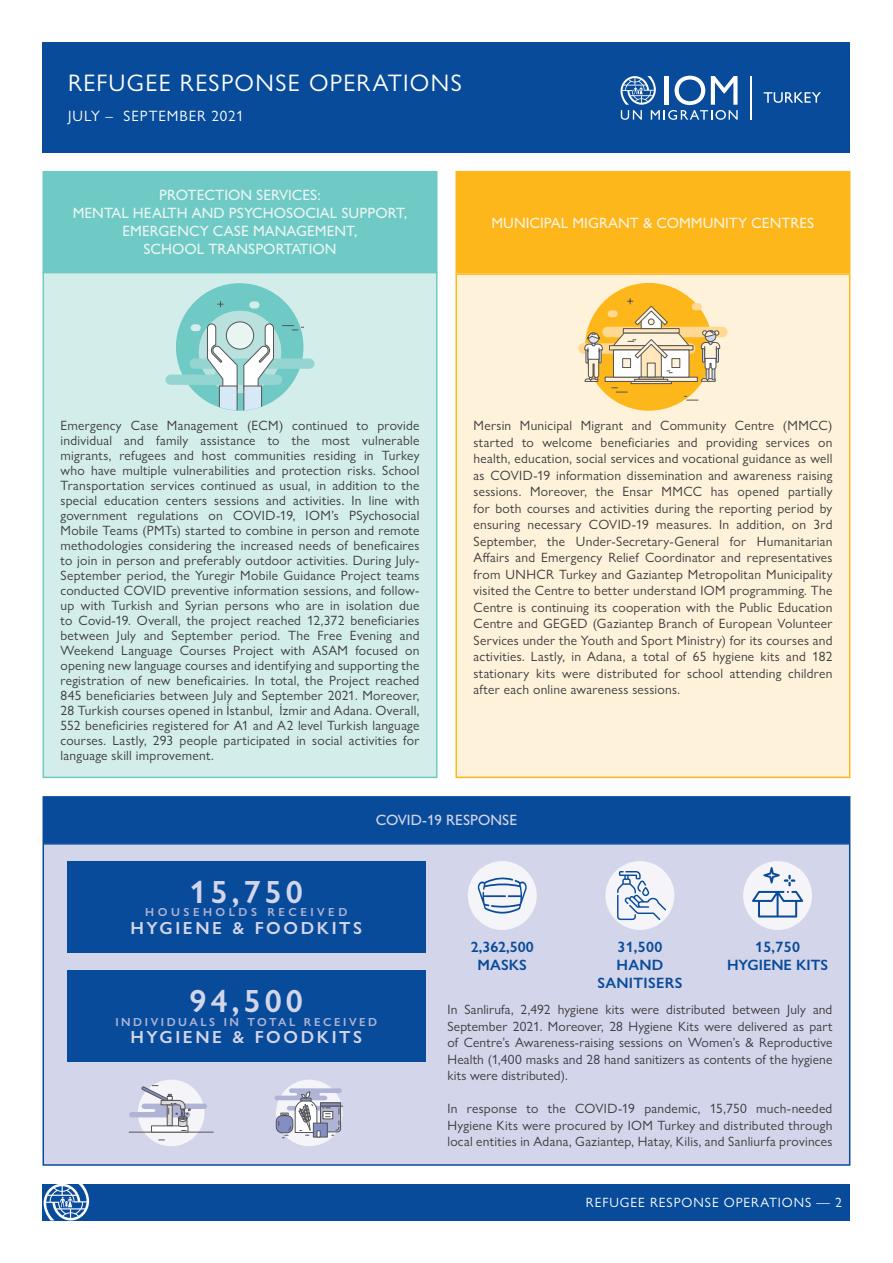
<style>
.page{position:relative;width:893px;height:1263px;background:#fff}
.page>*{position:absolute;margin:0;border:0;box-sizing:border-box;transform-origin:0 0}
.t1{font:600 32.25px "Gill Sans Nova";letter-spacing:.125em;color:#d3d5ea}
.t2{font:24px "Gill Sans Nova";letter-spacing:.055em;color:#fff}
.t3{font:600 17.55px "Gill Sans Nova";letter-spacing:.15em;color:#d3d5ea}
.t4{font:500 15px/18px "Gill Sans Nova";color:#e9f6f3;text-align:center}
.t5{font:500 15px "Gill Sans Nova";color:#fff2db}
.t6{font:600 15px/18px "Gill Sans Nova";color:#084b9a;text-align:center}
.t7{font:600 15px/18px "Gill Sans Nova";letter-spacing:.02em;color:#084b9a;text-align:center}
.t8{font:15px "Gill Sans Nova";letter-spacing:.06em;color:#fff}
.t9{font:500 15px "Gill Sans Nova";color:#d3d5ea}
.t10{font:13.5px/15px "Gill Sans Nova";letter-spacing:.02em;color:#3c3a3b;text-align:justify}
.t11{font:13.5px "Gill Sans Nova";letter-spacing:.07em;color:#fff}
.t12{font:600 11.7px "Gill Sans Nova";letter-spacing:.22em;color:#afb4d6}
.t13{font:600 11.7px "Gill Sans Nova";letter-spacing:.3em;color:#afb4d6}
</style>
<div class="page">
<div style="left:43px;top:43px;width:807px;height:110px;background:#084b9a"></div>
<div style="left:43px;top:1184px;width:807px;height:36px;background:#084b9a"></div>
<svg style="left:44px;top:1184px;width:45px;height:36px"></svg>
<hr style="left:750px;top:76px;width:2px;height:44px;background:#fff">
<svg style="left:620px;top:76px;width:118px;height:44px"></svg>
<svg style="left:764px;top:92px;width:57px;height:11px"></svg>
<div style="left:455px;top:171px;width:395px;height:102px;background:#fdb71a"></div>
<div style="left:43px;top:171px;width:394px;height:102px;background:#6fc9c4"></div>
<div style="left:43px;top:272px;width:394px;height:506px;background:#d3edeb;border:2px solid #6fc9c4"></div>
<div style="left:176px;top:283px;width:127px;height:128px;background:#6fc9c4;border-radius:50%"></div>
<div style="left:199px;top:311px;width:82px;height:82px;background:#b9e2de;border-radius:50%"></div>
<svg style="left:218px;top:301px;width:5px;height:6px"></svg>
<div style="left:249px;top:301px;width:10px;height:7px;background:#d3edeb;border-radius:4px"></div>
<div style="left:226px;top:321px;width:28px;height:28px;border:1px solid #545454;border-radius:50%"></div>
<svg style="left:166px;top:323px;width:148px;height:87px"></svg>
<div style="left:455px;top:273px;width:395px;height:505px;background:#fff2db;border:2px solid #fdb71a"></div>
<div style="left:585px;top:283px;width:128px;height:128px;background:#fdb71a;border-radius:50%"></div>
<svg style="left:578px;top:298px;width:150px;height:103px"></svg>
<div style="left:43px;top:843px;width:807px;height:323px;background:#d3d5ea;border:2px solid #084b9a"></div>
<div style="left:43px;top:796px;width:807px;height:47px;background:#084b9a;border:2px solid #084b9a"></div>
<div style="left:67px;top:970px;width:359px;height:91px;background:#084b9a"></div>
<div style="left:67px;top:861px;width:359px;height:91px;background:#084b9a"></div>
<div style="left:138px;top:1079px;width:66px;height:67px;background:#f4f4f9;border-radius:50%"></div>
<hr style="left:129px;top:1132px;width:84px;height:1px;background:#545454">
<div style="left:151px;top:1125px;width:37px;height:7px;background:#b7b7b7"></div>
<svg style="left:129px;top:1085px;width:78px;height:46px"></svg>
<div style="left:276px;top:1079px;width:67px;height:67px;background:#f4f4f9;border-radius:50%"></div>
<svg style="left:274px;top:1088px;width:69px;height:50px"></svg>
<div style="left:605px;top:861px;width:69px;height:69px;background:#f4f4f9;border-radius:50%"></div>
<svg style="left:617px;top:871px;width:49px;height:49px"></svg>
<div style="left:468px;top:861px;width:69px;height:69px;background:#f4f4f9;border-radius:50%"></div>
<svg style="left:478px;top:877px;width:49px;height:36px"></svg>
<div style="left:743px;top:861px;width:69px;height:69px;background:#f4f4f9;border-radius:50%"></div>
<svg style="left:752px;top:867px;width:51px;height:50px"></svg>
<h2 class="t2" style="left:68px;top:69px;width:395px">REFUGEE RESPONSE OPERATIONS</h2>
<p class="t8" style="left:68px;top:107px;width:177px">JULY – SEPTEMBER 2021</p>
<p class="t4" style="left:73px;top:186px;width:336px">PROTECTION SERVICES:<br>MENTAL HEALTH AND PSYCHOSOCIAL SUPPORT,<br>EMERGENCY CASE MANAGEMENT,<br>SCHOOL TRANSPORTATION</p>
<p class="t5" style="left:491px;top:213px;width:324px">MUNICIPAL MIGRANT &amp; COMMUNITY CENTRES</p>
<p class="t10" style="left:61px;top:418px;width:360px">Emergency Case Management (ECM) continued to provide individual and family assistance to the most vulnerable migrants, refugees and host communities residing in Turkey who have multiple vulnerabilities and protection risks. School Transportation services continued as usual, in addition to the special education centers sessions and activities. In line with government regulations on COVID-19, IOM’s PSychosocial Mobile Teams (PMTs) started to combine in person and remote methodologies considering the increased needs of beneficaires to join in person and preferably outdoor activities. During July-September period, the Yuregir Mobile Guidance Project teams conducted COVID preventive information sessions, and follow&shy;up with Turkish and Syrian persons who are in isolation due to Covid-19. Overall, the project reached 12,372 beneficiaries between July and September period. The Free Evening and Weekend Language Courses Project with ASAM focused on opening new language courses and identifying and supporting the registration of new beneficairies. In total, the Project reached 845 beneficiaries between July and September 2021. Moreover, 28 Turkish courses opened in İstanbul, İzmir and Adana. Overall, 552 beneficiries registered for A1 and A2 level Turkish language courses. Lastly, 293 people participated in social activities for language skill improvement.</p>
<p class="t10" style="left:473px;top:417px;width:360px;line-height:16.5px">Mersin Municipal Migrant and Community Centre (MMCC) started to welcome beneficiaries and providing services on health, education, social services and vocational guidance as well as COVID-19 information dissemination and awareness raising sessions. Moreover, the Ensar MMCC has opened partially for both courses and activities during the reporting period by ensuring necessary COVID-19 measures. In addition, on 3rd September, the Under-Secretary-General for Humanitarian Affairs and Emergency Relief Coordinator and representatives from UNHCR Turkey and Gaziantep Metropolitan Municipality visited the Centre to better understand IOM programming. The Centre is continuing its cooperation with the Public Education Centre and GEGED (Gaziantep Branch of European Volunteer Services under the Youth and Sport Ministry) for its courses and activities. Lastly, in Adana, a total of 65 hygiene kits and 182 stationary kits were distributed for school attending children after each online awareness sessions.</p>
<p class="t9" style="left:376px;top:811px;width:143px">COVID-19 RESPONSE</p>
<h1 class="t1" style="left:190px;top:872px;width:115px">15,750</h1>
<p class="t3" style="left:130px;top:917px;width:233px">HYGIENE &amp; FOODKITS</p>
<p class="t13" style="left:145px;top:905px;width:203px">HOUSEHOLDS RECEIVED</p>
<h1 class="t1" style="left:190px;top:981px;width:115px">94,500</h1>
<p class="t3" style="left:130px;top:1026px;width:233px">HYGIENE &amp; FOODKITS</p>
<p class="t12" style="left:115px;top:1014px;width:263px">INDIVIDUALS IN TOTAL RECEIVED</p>
<p class="t6" style="left:471px;top:938px;width:65px">2,362,500<br>MASKS</p>
<p class="t6" style="left:727px;top:938px;width:103px">15,750<br>HYGIENE KITS</p>
<p class="t7" style="left:597px;top:938px;width:87px">31,500<br>HAND<br>SANITISERS</p>
<p class="t10" style="left:447px;top:1001px;width:387px;line-height:16.5px">In Sanlirufa, 2,492 hygiene kits were distributed between July and September 2021. Moreover, 28 Hygiene Kits were delivered as part of Centre’s Awareness-raising sessions on Women’s &amp; Reproductive Health (1,400 masks and 28 hand sanitizers as contents of the hygiene kits were distributed).</p>
<p class="t10" style="left:447px;top:1100px;width:387px;line-height:16.5px">In response to the COVID-19 pandemic, 15,750 much-needed Hygiene Kits were procured by IOM Turkey and distributed through local entities in Adana, Gaziantep, Hatay, Kilis, and Sanliurfa provinces</p>
<p class="t11" style="left:586px;top:1194px;width:257px">REFUGEE RESPONSE OPERATIONS — 2</p>
</div>
